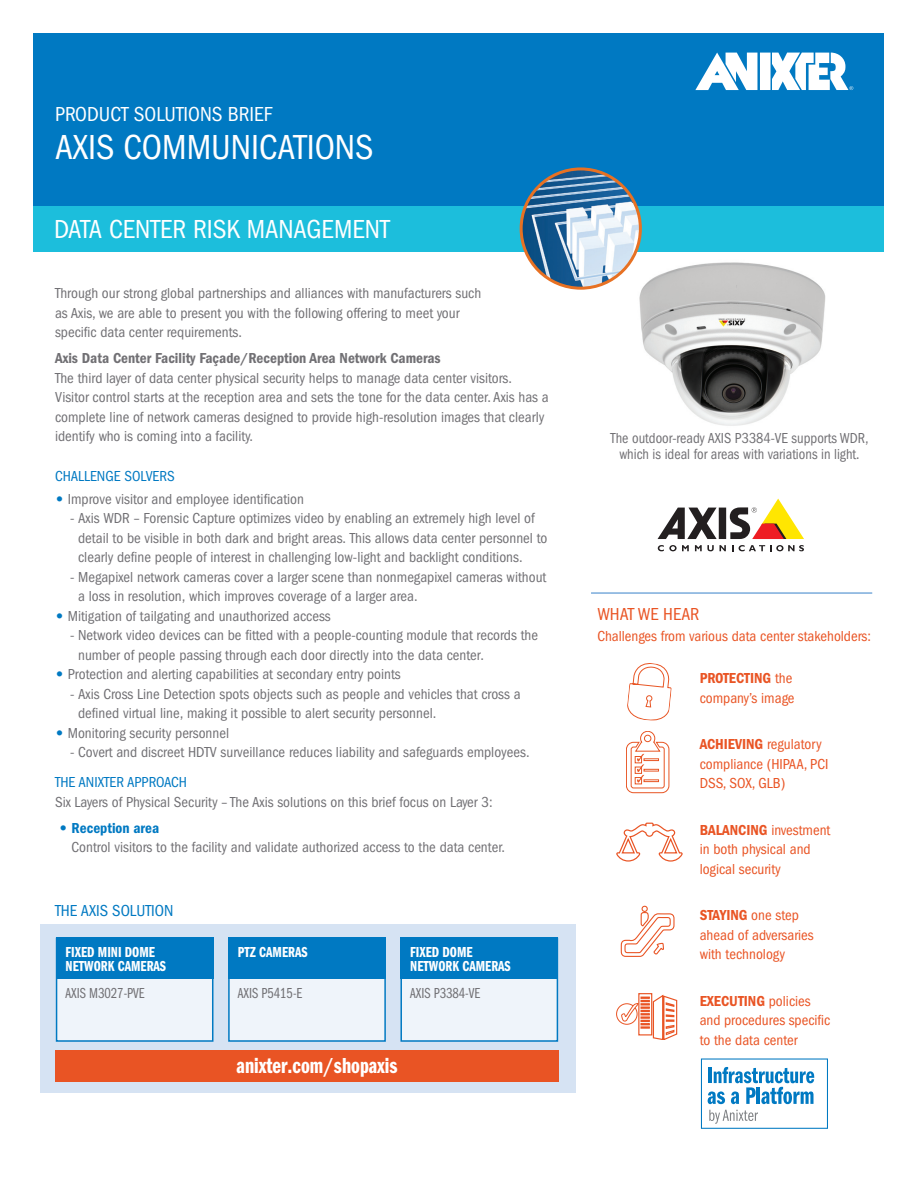
<style>
.page{position:relative;width:918px;height:1188px;background:#fff}
.page>*{position:absolute;margin:0;border:0;box-sizing:border-box;transform-origin:0 0}
.Header2{font:condensed 36px "ITC Franklin Gothic Std";color:#fff}
.Header3{font:condensed 27px "ITC Franklin Gothic Std";color:#fff}
.Header3-2{font:22.5px "ITC Franklin Gothic Std Dm Cp";color:#fff}
.Header1{font:condensed 21px "ITC Franklin Gothic Std";color:#fff}
.Subhead_12_14{font:condensed 18px "ITC Franklin Gothic Std";color:#e95424}
.Subhead1{font:condensed 16.5px "ITC Franklin Gothic Std";color:#0079c2}
.Bullet1{font:condensed 15px/19.5px "ITC Franklin Gothic Std";color:#717074}
.Intro_Body{font:condensed 15px/19.5px "ITC Franklin Gothic Std";color:#717074}
.Callout_14_18{font:condensed 15px/19.5px "ITC Franklin Gothic Std";color:#e95424}
.Subhead2{font:condensed 15px/19.5px "ITC Franklin Gothic Std";color:#717074}
.Intro_Body-2{font:condensed 15px/16.5px "ITC Franklin Gothic Std";color:#717074;text-align:center;scale:.95 1}
.Header3-3{font:15px/13.5px "ITC Franklin Gothic Std Dm Cp";color:#fff}
.Intro_Body-3{font:15px "ITC Franklin Gothic Std Dm Cd";color:#717074}
.Subhead_12_14-2{font:condensed 15px "ITC Franklin Gothic Std";color:#e95424}
.Header3-4{font:15px "ITC Franklin Gothic Std Bk Cp";color:#717074}
.Intro_Body-4{font:condensed 15px "ITC Franklin Gothic Std";color:#0079c2}
.Subhead1-2{font:condensed 15px "ITC Franklin Gothic Std";color:#0079c2}
.s1{font-family:"ITC Franklin Gothic Std Hvy";font-stretch:normal;color:#0079c2}
.s2{font-family:"ITC Franklin Gothic Std Dm Cd";font-stretch:normal;color:#0079c2}
.s3{font-family:"ITC Franklin Gothic Std Dm Cd";font-stretch:normal}
</style>
<div class="page">
<img style="left:607px;top:260px;width:219px;height:166px">
<div style="left:701px;top:1058px;width:127px;height:71px;border:1px solid #0079c2"></div>
<svg style="left:708px;top:1067px;width:106px;height:37px"></svg>
<svg style="left:709px;top:1110px;width:49px;height:14px"></svg>
<svg style="left:616px;top:823px;width:67px;height:39px"></svg>
<div style="left:616px;top:1003px;width:21px;height:22px;border:1px solid #e95424;border-radius:50%"></div>
<svg style="left:621px;top:993px;width:56px;height:46px"></svg>
<svg style="left:627px;top:663px;width:45px;height:58px"></svg>
<svg style="left:621px;top:906px;width:54px;height:51px"></svg>
<svg style="left:626px;top:731px;width:43px;height:62px"></svg>
<div style="left:40px;top:924px;width:536px;height:169px;background:#d6e3f3"></div>
<div style="left:57px;top:938px;width:156px;height:103px;background:#eff4fa"></div>
<div style="left:56px;top:938px;width:157px;height:104px;border:2px solid #0079c2"></div>
<div style="left:229px;top:938px;width:156px;height:103px;background:#eff4fa"></div>
<div style="left:228px;top:938px;width:158px;height:104px;border:2px solid #0079c2"></div>
<div style="left:401px;top:938px;width:156px;height:103px;background:#eff4fa"></div>
<div style="left:400px;top:938px;width:158px;height:104px;border:2px solid #0079c2"></div>
<div style="left:56px;top:937px;width:157px;height:41px;background:#0079c2"></div>
<div style="left:228px;top:937px;width:158px;height:41px;background:#0079c2"></div>
<div style="left:400px;top:937px;width:158px;height:41px;background:#0079c2"></div>
<div style="left:55px;top:1050px;width:504px;height:31px;background:#e95424"></div>
<hr style="left:591px;top:592px;width:281px;height:2px;background:#7aabdb">
<div style="left:719px;top:508px;width:7px;height:31px;background:#231f20"></div>
<svg style="left:658px;top:508px;width:59px;height:31px"></svg>
<svg style="left:730px;top:499px;width:74px;height:40px"></svg>
<svg style="left:658px;top:545px;width:31px;height:6px"></svg>
<svg style="left:695px;top:545px;width:31px;height:6px"></svg>
<svg style="left:739px;top:545px;width:65px;height:6px"></svg>
<div style="left:34px;top:34px;width:850px;height:172px;background:#0079c2"></div>
<div style="left:34px;top:206px;width:850px;height:45px;background:#1cbedc"></div>
<img style="left:521px;top:169px;width:119px;height:119px;border-radius:60px">
<div style="left:520px;top:167px;width:122px;height:123px;border:3px solid #e77123;border-radius:50%"></div>
<div style="left:760px;top:53px;width:11px;height:37px;background:#fff"></div>
<svg style="left:695px;top:53px;width:62px;height:37px"></svg>
<svg style="left:772px;top:53px;width:81px;height:37px"></svg>
<p class="Header1" style="left:55px;top:102px;width:219px">PRODUCT SOLUTIONS BRIEF</p>
<p class="Header2" style="left:55px;top:127px;width:320px">AXIS COMMUNICATIONS</p>
<p class="Header3" style="left:54px;top:214px;width:337px">DATA CENTER RISK MANAGEMENT</p>
<p class="Intro_Body" style="left:55px;top:283px;width:428px">Through our strong global partnerships and alliances with manufacturers such as Axis, we are able to present you with the following offering to meet your specific data center requirements.</p>
<p class="Intro_Body-3" style="left:55px;top:350px;width:387px">Axis Data Center Facility Façade/Reception Area Network Cameras</p>
<p class="Intro_Body" style="left:55px;top:368px;width:495px">The third layer of data center physical security helps to manage data center visitors.<br>Visitor control starts at the reception area and sets the tone for the data center. Axis has a complete line of network cameras designed to provide high-resolution images that clearly identify who is coming into a facility.</p>
<p class="Subhead1-2" style="left:55px;top:468px;width:121px">CHALLENGE SOLVERS</p>
<p class="Bullet1" style="left:55px;top:489px;width:250px"><span class="s1">•</span> Improve visitor and employee identification</p>
<p class="Bullet1" style="left:78px;top:508px;width:471px;text-indent:-8px">- Axis WDR – Forensic Capture optimizes video by enabling an extremely high level of detail to be visible in both dark and bright areas. This allows data center personnel to clearly define people of interest in challenging low-light and backlight conditions.</p>
<p class="Bullet1" style="left:78px;top:567px;width:470px;text-indent:-8px">- Megapixel network cameras cover a larger scene than nonmegapixel cameras without a loss in resolution, which improves coverage of a larger area.</p>
<p class="Bullet1" style="left:55px;top:606px;width:277px"><span class="s1">•</span> Mitigation of tailgating and unauthorized access</p>
<p class="Bullet1" style="left:78px;top:625px;width:461px;text-indent:-8px">- Network video devices can be fitted with a people-counting module that records the number of people passing through each door directly into the data center.</p>
<p class="Bullet1" style="left:55px;top:664px;width:347px"><span class="s1">•</span> Protection and alerting capabilities at secondary entry points</p>
<p class="Bullet1" style="left:78px;top:684px;width:444px;text-indent:-8px">- Axis Cross Line Detection spots objects such as people and vehicles that cross a defined virtual line, making it possible to alert security personnel.</p>
<p class="Bullet1" style="left:55px;top:723px;width:176px"><span class="s1">•</span> Monitoring security personnel</p>
<p class="Bullet1" style="left:70px;top:742px;width:461px">- Covert and discreet HDTV surveillance reduces liability and safeguards employees.</p>
<p class="Intro_Body-4" style="left:55px;top:774px;width:134px">THE ANIXTER APPROACH</p>
<p class="Subhead2" style="left:55px;top:792px;width:439px">Six Layers of Physical Security – The Axis solutions on this brief focus on Layer 3:</p>
<p class="Subhead2" style="left:72px;top:818px;width:435px;text-indent:-13px"><span class="s1">•</span> <span class="s2">Reception area<br></span>Control visitors to the facility and validate authorized access to the data center.</p>
<p class="Subhead1" style="left:55px;top:901px;width:120px">THE AXIS SOLUTION</p>
<p class="Header3-3" style="left:66px;top:946px;width:102px">FIXED MINI DOME<br>NETWORK CAMERAS</p>
<p class="Header3-3" style="left:238px;top:946px;width:71px">PTZ CAMERAS</p>
<p class="Header3-3" style="left:410px;top:946px;width:102px">FIXED DOME<br>NETWORK CAMERAS</p>
<p class="Header3-4" style="left:66px;top:985px;width:80px">AXIS M3027-PVE</p>
<p class="Header3-4" style="left:238px;top:985px;width:66px">AXIS P5415-E</p>
<p class="Header3-4" style="left:410px;top:985px;width:71px">AXIS P3384-VE</p>
<p class="Header3-2" style="left:237px;top:1053px;width:163px">anixter.com/shopaxis</p>
<p class="Intro_Body-2" style="left:611px;top:430px;width:273px">The outdoor-ready AXIS P3384-VE supports WDR, which is ideal for areas with variations in light.</p>
<p class="Subhead_12_14" style="left:597px;top:604px;width:104px">WHAT WE HEAR</p>
<p class="Subhead_12_14-2" style="left:597px;top:628px;width:275px">Challenges from various data center stakeholders:</p>
<p class="Callout_14_18" style="left:700px;top:669px;width:96px"><span class="s3">PROTECTING</span> the company’s image</p>
<p class="Callout_14_18" style="left:700px;top:735px;width:130px"><span class="s3">ACHIEVING</span> regulatory compliance (HIPAA, PCI<br>DSS, SOX, GLB)</p>
<p class="Callout_14_18" style="left:700px;top:820px;width:132px"><span class="s3">BALANCING</span> investment in both physical and logical security</p>
<p class="Callout_14_18" style="left:700px;top:906px;width:116px"><span class="s3">STAYING</span> one step ahead of adversaries with technology</p>
<p class="Callout_14_18" style="left:700px;top:991px;width:132px"><span class="s3">EXECUTING</span> policies and procedures specific to the data center</p>
</div>
